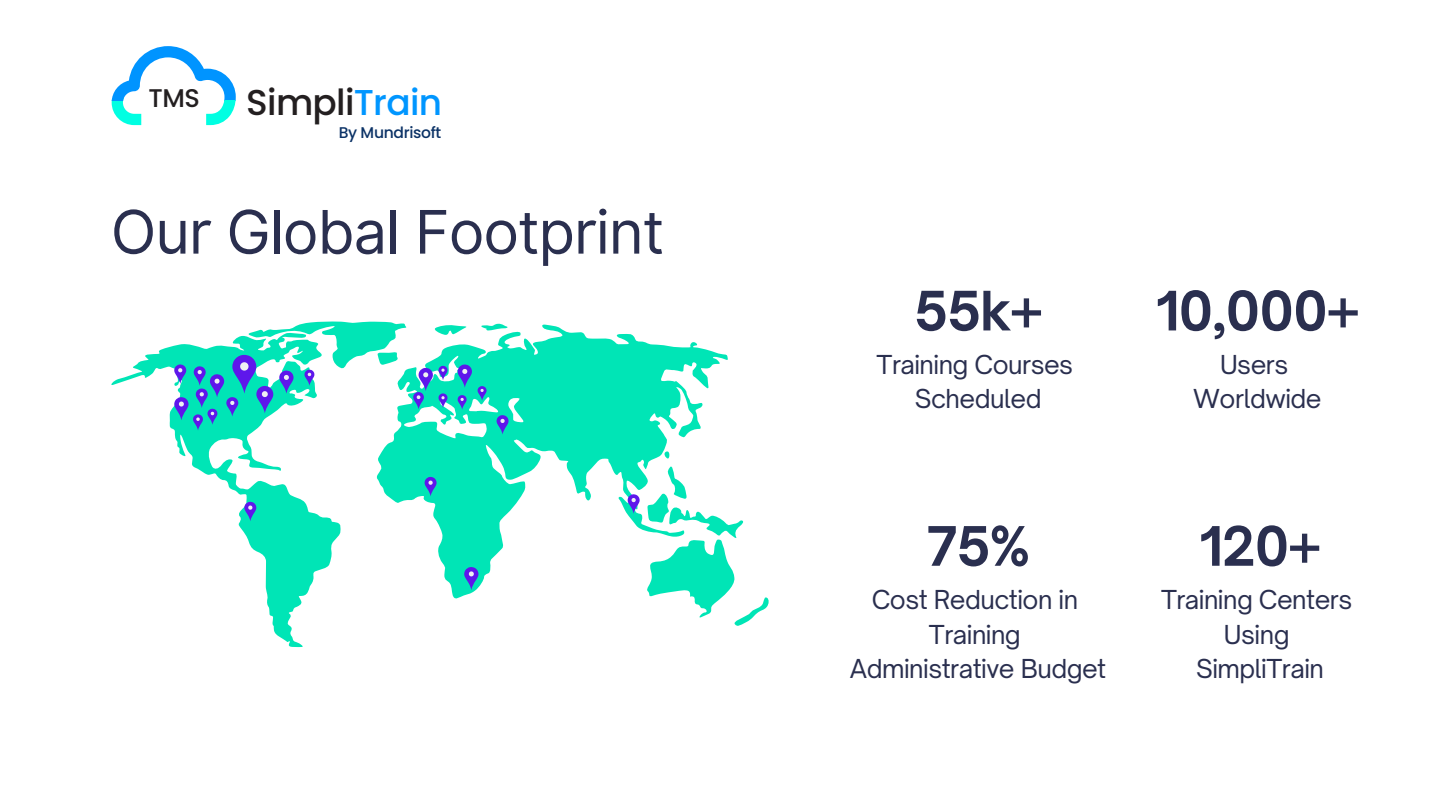
<style>
.page{position:relative;width:1440px;height:810px;background:#fff}
.page>*{position:absolute;margin:0;border:0;box-sizing:border-box;transform-origin:0 0}
.t1{font:60px "Inter";letter-spacing:-.02em;color:#2a2f4f}
.t2{font:700 52px "Open Sauce One";letter-spacing:-.02em;color:#2a2f4f}
.t3{font:500 35.9px "Poppins";letter-spacing:-.02em;color:#231f20}
.t4{font:500 25.6px "Poppins";color:#231f20}
.t5{font:25px/34.5px "Open Sauce One";letter-spacing:-.02em;color:#2a2f4f;text-align:center}
.t6{font:500 15.5px "Poppins";letter-spacing:-.02em;color:#0b3266}
.s1{color:#0096ff}
</style>
<div class="page">
<svg style="left:112px;top:46px;width:124px;height:79px"></svg>
<svg style="left:376px;top:324px;width:352px;height:275px;fill:#00e5b6"></svg>
<svg style="left:111px;top:345px;width:230px;height:302px"></svg>
<svg style="left:244px;top:502px;width:12px;height:19px"></svg>
<svg style="left:425px;top:477px;width:12px;height:19px"></svg>
<svg style="left:464px;top:567px;width:14px;height:23px"></svg>
<svg style="left:497px;top:415px;width:12px;height:20px"></svg>
<svg style="left:628px;top:450px;width:141px;height:176px"></svg>
<svg style="left:478px;top:386px;width:9px;height:15px"></svg>
<svg style="left:174px;top:322px;width:298px;height:108px"></svg>
<h1 class="t4" style="left:148px;top:80px;width:53px">TMS</h1>
<p class="t3" style="left:246px;top:77px;width:197px">Simpli<span class="s1">Train</span></p>
<p class="t6" style="left:339px;top:122px;width:104px">By Mundrisoft</p>
<p class="t1" style="left:111px;top:196px;width:555px">Our Global Footprint</p>
<h3 class="t2" style="left:914px;top:278px;width:130px">55k+</h3>
<h3 class="t5" style="left:877px;top:347px;width:198px">Training Courses<br>Scheduled</h3>
<p class="t2" style="left:927px;top:514px;width:105px">75%</p>
<p class="t5" style="left:850px;top:582px;width:258px">Cost Reduction in<br>Training<br>Administrative Budget</p>
<h2 class="t2" style="left:1156px;top:278px;width:205px">10,000+</h2>
<h2 class="t5" style="left:1193px;top:347px;width:130px">Users<br>Worldwide</h2>
<p class="t2" style="left:1199px;top:514px;width:123px">120+</p>
<p class="t5" style="left:1161px;top:582px;width:193px">Training Centers<br>Using<br>SimpliTrain</p>
</div>
